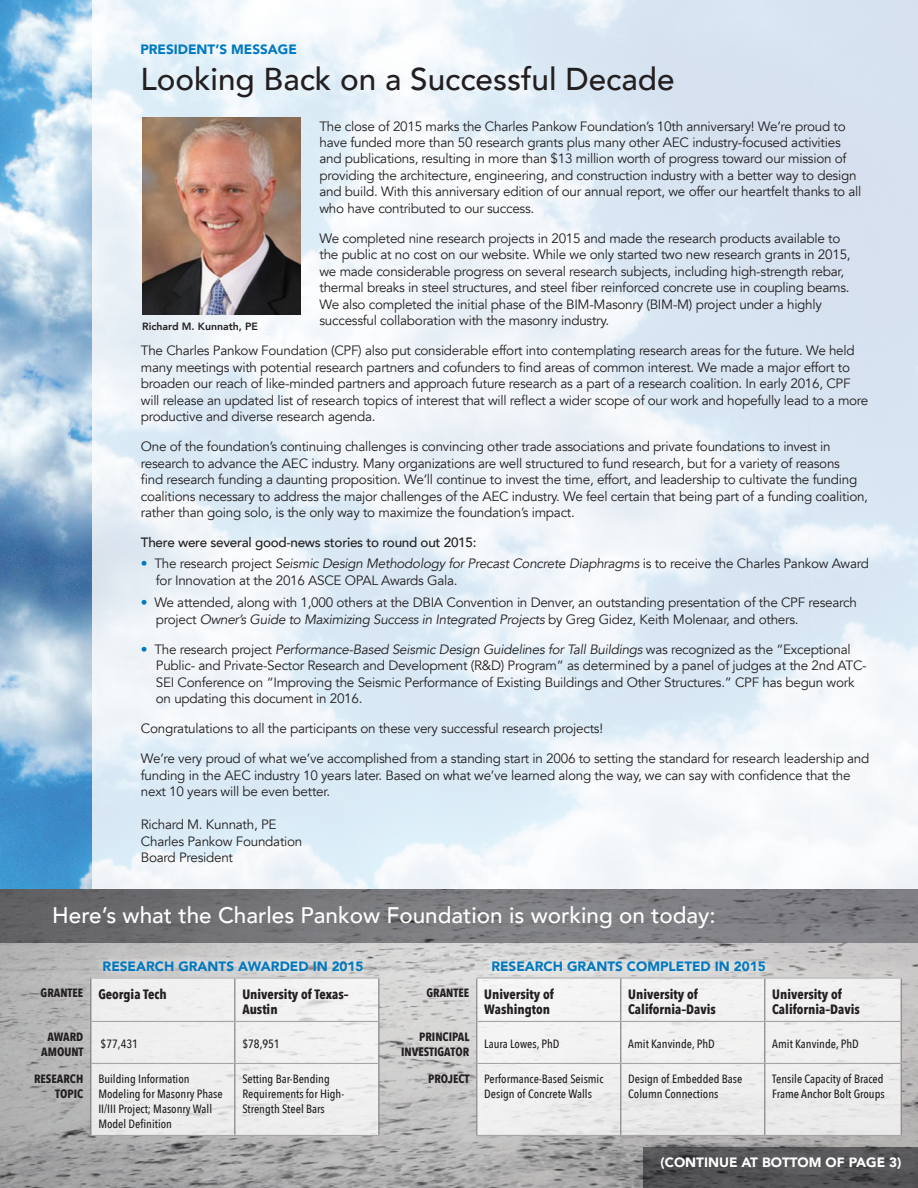
<style>
.page{position:relative;width:918px;height:1188px;background:#fff}
.page>*{position:absolute;margin:0;border:0;box-sizing:border-box;transform-origin:0 0}
.t1{font:500 31.5px "Avenir";color:#231f20}
.t2{font:500 22.5px "Avenir";color:#fff}
.t3{font:13.5px/16.5px "Avenir";letter-spacing:-.02em;color:#231f20}
.t4{font:700 13.5px/15px "Avenir Next Condensed";color:#231f20}
.t5{font:900 13.5px "Avenir";color:#0079c0}
.t6{font:500 13.5px "Avenir";letter-spacing:-.02em;color:#231f20}
.t7{font:900 13.5px "Avenir";color:#fff}
.t8{font:500 12px/15px "Avenir Next Condensed";color:#231f20}
.t9{font:700 12px/15px "Avenir Next Condensed";color:#231f20;text-align:right}
.t10{font:800 10.5px "Avenir";color:#231f20}
.s1{color:#0079c0}
.s2{font-style:italic}
.s3{font-size:12px}
.s4{font-weight:700}
</style>
<div class="page">
<img style="left:92px;top:0;width:716px;height:889px">
<svg style="left:808px;top:0;width:110px;height:889px"></svg>
<img style="left:0;top:0;width:92px;height:889px">
<svg style="left:0;top:943px;width:918px;height:245px;background:#b4b4b4"></svg>
<svg style="left:0;top:889px;width:918px;height:54px;background:#77777b"></svg>
<svg style="left:644px;top:1147px;width:274px;height:41px;background:#525154"></svg>
<img style="left:143px;top:117px;width:157px;height:198px">
<svg style="left:94px;top:951px;width:278px;height:26px;background:#cfcece"></svg>
<svg style="left:483px;top:951px;width:291px;height:26px;background:#d8d7d7"></svg>
<div style="left:91px;top:977px;width:287px;height:158px;background:#efefef"></div>
<div style="left:476px;top:977px;width:426px;height:158px;background:#f0f0f0"></div>
<hr style="left:90px;top:979px;width:1px;height:42px;background:#7c7c81">
<hr style="left:234px;top:979px;width:1px;height:42px;background:#7c7c81">
<hr style="left:378px;top:979px;width:1px;height:42px;background:#7c7c81">
<hr style="left:476px;top:979px;width:1px;height:42px;background:#7c7c81">
<hr style="left:620px;top:979px;width:1px;height:42px;background:#7c7c81">
<hr style="left:764px;top:979px;width:1px;height:42px;background:#7c7c81">
<hr style="left:901px;top:979px;width:1px;height:42px;background:#7c7c81">
<hr style="left:90px;top:1021px;width:1px;height:42px;background:#7c7c81">
<hr style="left:234px;top:1022px;width:1px;height:41px;background:#7c7c81">
<hr style="left:378px;top:1021px;width:1px;height:42px;background:#7c7c81">
<hr style="left:476px;top:1021px;width:1px;height:42px;background:#7c7c81">
<hr style="left:620px;top:1022px;width:1px;height:41px;background:#7c7c81">
<hr style="left:764px;top:1022px;width:1px;height:41px;background:#7c7c81">
<hr style="left:901px;top:1022px;width:1px;height:41px;background:#7c7c81">
<hr style="left:90px;top:1063px;width:1px;height:72px;background:#7c7c81">
<hr style="left:234px;top:1064px;width:1px;height:71px;background:#7c7c81">
<hr style="left:378px;top:1063px;width:1px;height:72px;background:#7c7c81">
<hr style="left:476px;top:1063px;width:1px;height:72px;background:#7c7c81">
<hr style="left:620px;top:1064px;width:1px;height:71px;background:#7c7c81">
<hr style="left:764px;top:1064px;width:1px;height:71px;background:#7c7c81">
<hr style="left:901px;top:1064px;width:1px;height:71px;background:#7c7c81">
<hr style="left:90px;top:977px;width:145px;height:2px;background:#a5a5a7">
<hr style="left:235px;top:977px;width:144px;height:2px;background:#a5a5a7">
<hr style="left:91px;top:1021px;width:144px;height:1px;background:#a5a5a7">
<hr style="left:235px;top:1021px;width:143px;height:1px;background:#a5a5a7">
<hr style="left:91px;top:1063px;width:144px;height:1px;background:#a5a5a7">
<hr style="left:235px;top:1063px;width:143px;height:1px;background:#a5a5a7">
<hr style="left:90px;top:1135px;width:145px;height:1px;background:#a5a5a7">
<hr style="left:235px;top:1135px;width:144px;height:1px;background:#a5a5a7">
<hr style="left:476px;top:977px;width:145px;height:2px;background:#a5a5a7">
<hr style="left:621px;top:977px;width:144px;height:2px;background:#a5a5a7">
<hr style="left:765px;top:977px;width:136px;height:2px;background:#a5a5a7">
<hr style="left:477px;top:1021px;width:144px;height:1px;background:#a5a5a7">
<hr style="left:621px;top:1021px;width:144px;height:1px;background:#a5a5a7">
<hr style="left:765px;top:1021px;width:136px;height:1px;background:#a5a5a7">
<hr style="left:477px;top:1063px;width:144px;height:1px;background:#a5a5a7">
<hr style="left:621px;top:1063px;width:144px;height:1px;background:#a5a5a7">
<hr style="left:765px;top:1063px;width:136px;height:1px;background:#a5a5a7">
<hr style="left:476px;top:1135px;width:145px;height:1px;background:#a5a5a7">
<hr style="left:621px;top:1135px;width:144px;height:1px;background:#a5a5a7">
<hr style="left:765px;top:1135px;width:136px;height:1px;background:#a5a5a7">
<p class="t5" style="left:140px;top:38px;width:158px">PRESIDENT’S MESSAGE</p>
<h1 class="t1" style="left:140px;top:52px;width:536px">Looking Back on a Successful Decade</h1>
<p class="t3" style="left:320px;top:118px;width:543px">The close of 2015 marks the Charles Pankow Foundation’s 10th anniversary! We’re proud to have funded more than 50 research grants plus many other AEC industry-focused activities and publications, resulting in more than $13 million worth of progress toward our mission of providing the architecture, engineering, and construction industry with a better way to design and build. With this anniversary edition of our annual report, we offer our heartfelt thanks to all who have contributed to our success.</p>
<p class="t3" style="left:320px;top:230px;width:533px">We completed nine research projects in 2015 and made the research products available to the public at no cost on our website. While we only started two new research grants in 2015, we made considerable progress on several research subjects, including high-strength rebar, thermal breaks in steel structures, and steel fiber reinforced concrete use in coupling beams.<br>We also completed the initial phase of the BIM-Masonry (BIM-M) project under a highly successful collaboration with the masonry industry.</p>
<p class="t3" style="left:141px;top:343px;width:729px">The Charles Pankow Foundation (CPF) also put considerable effort into contemplating research areas for the future. We held many meetings with potential research partners and cofunders to find areas of common interest. We made a major effort to broaden our reach of like-minded partners and approach future research as a part of a research coalition. In early 2016, CPF will release an updated list of research topics of interest that will reflect a wider scope of our work and hopefully lead to a more productive and diverse research agenda.</p>
<p class="t3" style="left:141px;top:439px;width:729px">One of the foundation’s continuing challenges is convincing other trade associations and private foundations to invest in research to advance the AEC industry. Many organizations are well structured to fund research, but for a variety of reasons<br>find research funding a daunting proposition. We’ll continue to invest the time, effort, and leadership to cultivate the funding coalitions necessary to address the major challenges of the AEC industry. We feel certain that being part of a funding coalition, rather than going solo, is the only way to maximize the foundation’s impact.</p>
<p class="t6" style="left:141px;top:531px;width:337px">There were several good-news stories to round out 2015:</p>
<p class="t3" style="left:156px;top:556px;width:715px;text-indent:-15px"><span class="s1">•</span> The research project <span class="s2">Seismic Design Methodology for Precast Concrete Diaphragms</span> is to receive the Charles Pankow Award for Innovation at the 2016 ASCE OPAL Awards Gala.</p>
<p class="t3" style="left:156px;top:595px;width:702px;text-indent:-15px"><span class="s1">•</span> We attended, along with 1,000 others at the DBIA Convention in Denver, an outstanding presentation of the CPF research project <span class="s2">Owner’s Guide to Maximizing Success in Integrated Projects</span> by Greg Gidez, Keith Molenaar, and others.</p>
<p class="t3" style="left:156px;top:641px;width:712px;text-indent:-15px"><span class="s1">•</span> The research project <span class="s2">Performance-Based Seismic Design Guidelines for Tall Buildings</span> was recognized as the “Exceptional Public- and Private-Sector Research and Development (R&amp;D) Program” as determined by a panel of judges at the 2nd ATC-SEI Conference on “Improving the Seismic Performance of Existing Buildings and Other Structures.” CPF has begun work on updating this document in 2016.</p>
<p class="t3" style="left:141px;top:721px;width:464px">Congratulations to all the participants on these very successful research projects!</p>
<p class="t3" style="left:141px;top:751px;width:730px">We’re very proud of what we’ve accomplished from a standing start in 2006 to setting the standard for research leadership and funding in the AEC industry 10 years later. Based on what we’ve learned along the way, we can say with confidence that the next 10 years will be even better.</p>
<p class="t3" style="left:141px;top:817px;width:163px">Richard M. Kunnath, PE<br>Charles Pankow Foundation<br>Board President</p>
<p class="t10" style="left:142px;top:318px;width:117px">Richard M. Kunnath, PE</p>
<h2 class="t2" style="left:52px;top:896px;width:665px">Here’s what the Charles Pankow Foundation is working on today:</h2>
<p class="t5" style="left:103px;top:955px;width:263px">RESEARCH GRANTS AWARDED IN 2015</p>
<p class="t5" style="left:491px;top:955px;width:276px">RESEARCH GRANTS COMPLETED IN 2015</p>
<p class="t4" style="left:41px;top:987px;width:128px"><span class="s3">GRANTEE</span> Georgia Tech</p>
<p class="t4" style="left:242px;top:987px;width:108px">University of Texas–<br>Austin</p>
<p class="t4" style="left:427px;top:987px;width:129px;text-align:right"><span class="s3">GRANTEE</span> University of<br>Washington</p>
<p class="t4" style="left:628px;top:987px;width:89px">University of<br>California–Davis</p>
<p class="t4" style="left:772px;top:987px;width:89px">University of<br>California–Davis</p>
<p class="t9" style="left:41px;top:1029px;width:44px;text-align:center">AWARD<br>AMOUNT</p>
<p class="t8" style="left:101px;top:1037px;width:39px">$77,431</p>
<p class="t8" style="left:242px;top:1037px;width:39px">$78,951</p>
<p class="t9" style="left:401px;top:1029px;width:70px">PRINCIPAL<br>INVESTIGATOR</p>
<p class="t8" style="left:484px;top:1037px;width:77px">Laura Lowes, PhD</p>
<p class="t8" style="left:628px;top:1037px;width:88px">Amit Kanvinde, PhD</p>
<p class="t8" style="left:772px;top:1037px;width:88px">Amit Kanvinde, PhD</p>
<p class="t9" style="left:34px;top:1071px;width:51px">RESEARCH<br>TOPIC</p>
<p class="t8" style="left:98px;top:1071px;width:126px">Building Information<br>Modeling for Masonry Phase<br>II/III Project; Masonry Wall<br>Model Definition</p>
<p class="t8" style="left:242px;top:1071px;width:103px">Setting Bar-Bending<br>Requirements for High-<br>Strength Steel Bars</p>
<p class="t8" style="left:484px;top:1071px;width:121px;text-indent:-56px"><span class="s4">PROJECT</span> Performance-Based Seismic<br>Design of Concrete Walls</p>
<p class="t8" style="left:628px;top:1071px;width:115px">Design of Embedded Base<br>Column Connections</p>
<p class="t8" style="left:772px;top:1071px;width:114px">Tensile Capacity of Braced<br>Frame Anchor Bolt Groups</p>
<p class="t7" style="left:661px;top:1151px;width:242px">(CONTINUE AT BOTTOM OF PAGE 3)</p>
</div>
